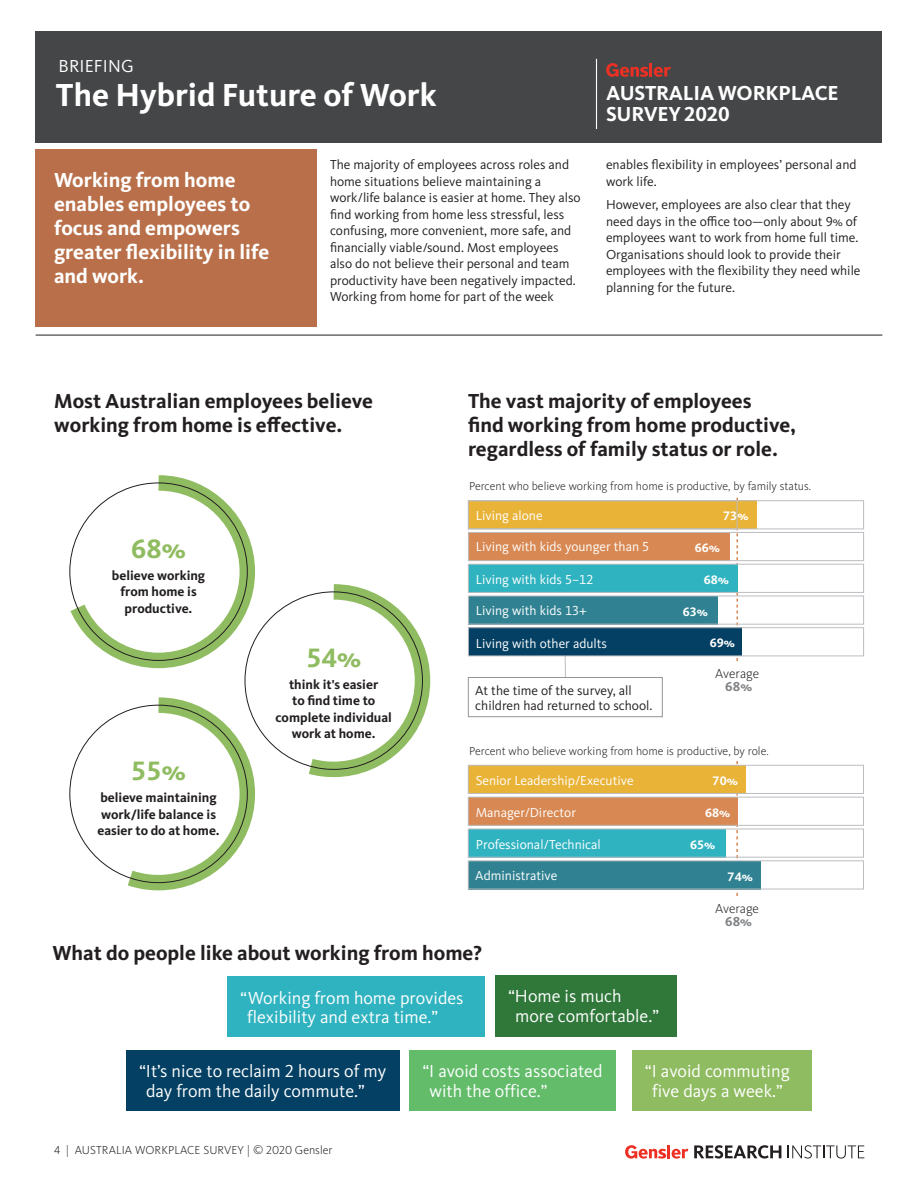
<style>
.page{position:relative;width:918px;height:1188px;background:#fff}
.page>*{position:absolute;margin:0;border:0;box-sizing:border-box;transform-origin:0 0}
.t1{font:700 33px "Kievit OT";color:#fff}
.t2{font:700 27.6px "Kievit OT";color:#90bc61}
.t3{font:700 21px/24px "Kievit OT";color:#231f20}
.t4{font:700 21px/24px "Kievit OT";color:#fff}
.t5{font:18px/19.5px "Kievit OT";color:#fff}
.t6{font:13.5px/16.5px "Kievit OT";color:#231f20}
.t7{font:13.5px "Kievit OT";color:#fff}
.t8{font:700 13.5px/16.2px "Kievit OT";color:#231f20;text-align:center}
.t9{font:300 13.5px "Kievit OT";letter-spacing:-.005em;color:#231f20}
.t10{font:700 13.5px "Kievit OT";color:#808285}
.t11{font:700 12.75px "Kievit OT";color:#fff}
.t12{font:300 12px "Kievit OT";color:#231f20}
</style>
<div class="page">
<svg style="left:694px;top:1145px;width:87px;height:14px"></svg>
<svg style="left:788px;top:1145px;width:76px;height:14px"></svg>
<svg style="left:625px;top:1145px;width:63px;height:14px"></svg>
<div style="left:36px;top:32px;width:846px;height:111px;background:#454647"></div>
<hr style="left:596px;top:59px;width:1px;height:70px;background:#fff">
<hr style="left:649px;top:63px;width:3px;height:14px;background:#ed3024">
<svg style="left:654px;top:67px;width:17px;height:10px"></svg>
<svg style="left:606px;top:63px;width:42px;height:14px"></svg>
<hr style="left:565px;top:651px;width:1px;height:34px;background:#bcbdc0">
<div style="left:36px;top:149px;width:281px;height:178px;background:#b9704a"></div>
<hr style="left:36px;top:335px;width:846px;height:1px;background:#231f20">
<svg style="left:69px;top:475px;width:362px;height:416px"></svg>
<div style="left:495px;top:975px;width:182px;height:62px;background:#2f7839"></div>
<div style="left:126px;top:1050px;width:274px;height:60px;background:#044063"></div>
<div style="left:632px;top:1050px;width:180px;height:60px;background:#90bc61"></div>
<div style="left:409px;top:1050px;width:207px;height:60px;background:#62bc6a"></div>
<div style="left:227px;top:977px;width:257px;height:60px;background:#30b3c0"></div>
<svg style="left:736px;top:761px;width:2px;height:135px"></svg>
<div style="left:468px;top:861px;width:293px;height:28px;background:#308292"></div>
<div style="left:468px;top:797px;width:269px;height:28px;background:#d88852"></div>
<div style="left:468px;top:765px;width:277px;height:28px;background:#e9b338"></div>
<div style="left:468px;top:829px;width:257px;height:28px;background:#30b3c0"></div>
<svg style="left:736px;top:498px;width:2px;height:163px"></svg>
<div style="left:468px;top:533px;width:262px;height:28px;background:#d88852"></div>
<div style="left:468px;top:564px;width:269px;height:28px;background:#30b3c0"></div>
<div style="left:468px;top:628px;width:273px;height:28px;background:#044063"></div>
<div style="left:468px;top:596px;width:250px;height:28px;background:#308292"></div>
<div style="left:468px;top:501px;width:289px;height:28px;background:#e9b338"></div>
<div style="left:468px;top:678px;width:194px;height:39px;background:#fff"></div>
<div style="left:468px;top:677px;width:195px;height:40px;border:1px solid #939598"></div>
<div style="left:468px;top:861px;width:396px;height:28px;border:1px solid #bcbdc0"></div>
<div style="left:468px;top:797px;width:396px;height:29px;border:1px solid #bcbdc0"></div>
<div style="left:468px;top:765px;width:396px;height:29px;border:1px solid #bcbdc0"></div>
<div style="left:468px;top:829px;width:396px;height:28px;border:1px solid #bcbdc0"></div>
<div style="left:468px;top:532px;width:396px;height:29px;border:1px solid #bcbdc0"></div>
<div style="left:468px;top:564px;width:396px;height:29px;border:1px solid #bcbdc0"></div>
<div style="left:468px;top:627px;width:396px;height:29px;border:1px solid #bcbdc0"></div>
<div style="left:468px;top:596px;width:396px;height:28px;border:1px solid #bcbdc0"></div>
<div style="left:468px;top:500px;width:396px;height:29px;border:1px solid #bcbdc0"></div>
<h3 class="t5" style="left:59px;top:57px;width:77px">BRIEFING</h3>
<h1 class="t1" style="left:56px;top:75px;width:382px">The Hybrid Future of Work</h1>
<h3 class="t4" style="left:606px;top:83px;width:234px;line-height:21px">AUSTRALIA WORKPLACE<br>SURVEY 2020</h3>
<p class="t4" style="left:54px;top:168px;width:217px">Working from home enables employees to focus and empowers greater flexibility in life and work.</p>
<p class="t6" style="left:330px;top:157px;width:252px">The majority of employees across roles and home situations believe maintaining a work/life balance is easier at home. They also find working from home less stressful, less confusing, more convenient, more safe, and financially viable/sound. Most employees also do not believe their personal and team productivity have been negatively impacted.<br>Working from home for part of the week</p>
<p class="t6" style="left:606px;top:157px;width:252px">enables flexibility in employees’ personal and work life.</p>
<p class="t6" style="left:606px;top:197px;width:256px">However, employees are also clear that they need days in the office too—only about 9% of employees want to work from home full time.<br>Organisations should look to provide their employees with the flexibility they need while planning for the future.</p>
<p class="t3" style="left:54px;top:389px;width:320px">Most Australian employees believe working from home is effective.</p>
<p class="t2" style="left:131px;top:533px;width:56px">68%</p>
<p class="t8" style="left:112px;top:568px;width:95px">believe working from home is productive.</p>
<p class="t2" style="left:131px;top:755px;width:56px">55%</p>
<p class="t8" style="left:97px;top:790px;width:124px;text-align:left">believe maintaining work/life balance is easier to do at home.</p>
<p class="t2" style="left:306px;top:642px;width:56px">54%</p>
<p class="t8" style="left:276px;top:677px;width:118px">think it's easier<br>to find time to complete individual work at home.</p>
<p class="t3" style="left:468px;top:389px;width:330px">The vast majority of employees<br>find working from home productive, regardless of family status or role.</p>
<p class="t12" style="left:469px;top:479px;width:344px">Percent who believe working from home is productive, by family status.</p>
<p class="t11" style="left:723px;top:509px;width:27px">73%</p>
<p class="t7" style="left:476px;top:508px;width:68px">Living alone</p>
<p class="t7" style="left:476px;top:539px;width:175px">Living with kids younger than 5</p>
<p class="t11" style="left:695px;top:540px;width:27px">66%</p>
<p class="t7" style="left:476px;top:571px;width:119px">Living with kids 5–12</p>
<p class="t11" style="left:704px;top:572px;width:27px">68%</p>
<p class="t7" style="left:476px;top:603px;width:113px">Living with kids 13+</p>
<p class="t11" style="left:683px;top:604px;width:27px">63%</p>
<p class="t7" style="left:476px;top:636px;width:133px">Living with other adults</p>
<p class="t11" style="left:710px;top:636px;width:27px">69%</p>
<p class="t6" style="left:475px;top:683px;width:179px;line-height:15px">At the time of the survey, all children had returned to school.</p>
<p class="t9" style="left:715px;top:666px;width:45px">Average</p>
<p class="t10" style="left:725px;top:679px;width:28px">68%</p>
<p class="t12" style="left:469px;top:744px;width:301px">Percent who believe working from home is productive, by role.</p>
<p class="t7" style="left:476px;top:773px;width:159px">Senior Leadership/Executive</p>
<p class="t11" style="left:713px;top:773px;width:27px">70%</p>
<p class="t7" style="left:476px;top:805px;width:102px">Manager/Director</p>
<p class="t11" style="left:705px;top:805px;width:27px">68%</p>
<p class="t7" style="left:476px;top:837px;width:127px">Professional/Technical</p>
<p class="t11" style="left:690px;top:837px;width:27px">65%</p>
<p class="t7" style="left:475px;top:868px;width:84px">Administrative</p>
<p class="t11" style="left:728px;top:869px;width:27px">74%</p>
<p class="t9" style="left:715px;top:901px;width:45px">Average</p>
<p class="t10" style="left:725px;top:914px;width:28px">68%</p>
<p class="t3" style="left:52px;top:941px;width:431px">What do people like about working from home?</p>
<p class="t5" style="left:247px;top:988px;width:218px;text-indent:-7px">“Working from home provides flexibility and extra time.”</p>
<p class="t5" style="left:515px;top:987px;width:145px;text-indent:-7px">“Home is much more comfortable.”</p>
<p class="t5" style="left:146px;top:1062px;width:242px;text-indent:-7px">“It’s nice to reclaim 2 hours of my day from the daily commute.”</p>
<p class="t5" style="left:645px;top:1062px;width:146px;text-align:center">“I avoid commuting five days a week.”</p>
<p class="t5" style="left:429px;top:1062px;width:175px;text-indent:-7px">“I avoid costs associated with the office.”</p>
<p class="t12" style="left:54px;top:1144px;width:280px">4 | AUSTRALIA WORKPLACE SURVEY | © 2020 Gensler</p>
</div>
